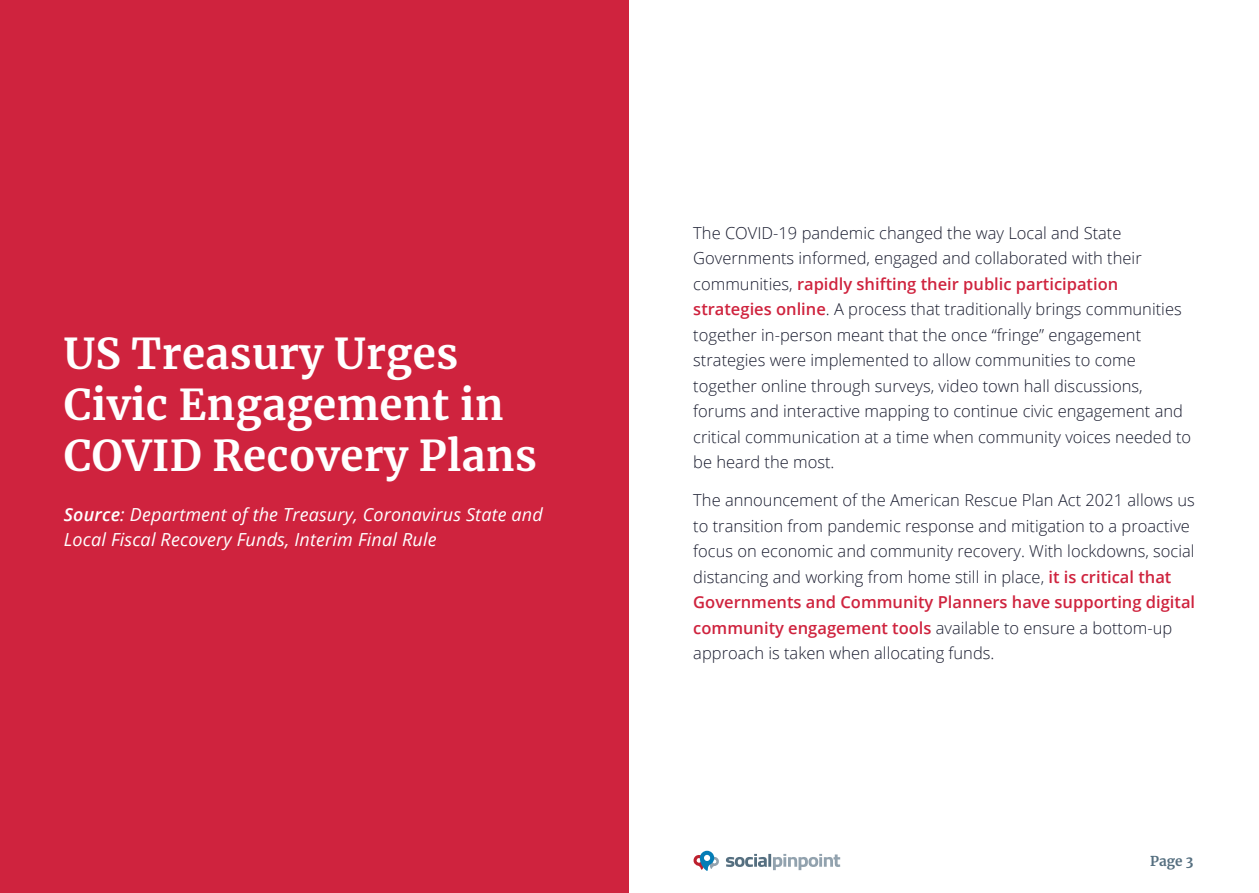
<style>
.page{position:relative;width:1259px;height:893px;background:#fff}
.page>*{position:absolute;margin:0;border:0;box-sizing:border-box;transform-origin:0 0}
.t1{font:700 42px/51px "Merriweather";letter-spacing:.01em;color:#fff}
.t2{font:italic 18px/25.5px "Open Sans";letter-spacing:.01em;color:#fff}
.t3{font:300 16.5px/25.5px "Open Sans";color:#191c2f}
.t4{font:700 13.5px "Merriweather";color:#556f80}
.s1{font-weight:600}
.s2{font-weight:600;color:#cf233e}
</style>
<div class="page">
<svg style="left:693px;top:851px;width:26px;height:20px"></svg>
<svg style="left:726px;top:854px;width:114px;height:16px"></svg>
<div style="left:0;top:0;width:629px;height:893px;background:#cf233e"></div>
<h1 class="t1" style="left:64px;top:327px;width:474px">US Treasury Urges<br>Civic Engagement in<br>COVID Recovery Plans</h1>
<p class="t2" style="left:64px;top:501px;width:480px"><span class="s1">Source</span>: Department of the Treasury, Coronavirus State and<br>Local Fiscal Recovery Funds, Interim Final Rule</p>
<p class="t3" style="left:693px;top:220px;width:499px">The COVID-19 pandemic changed the way Local and State Governments informed, engaged and collaborated with their communities, <span class="s2">rapidly shifting their public participation strategies online</span>. A process that traditionally brings communities together in-person meant that the once “fringe” engagement strategies were implemented to allow communities to come together online through surveys, video town hall discussions, forums and interactive mapping to continue civic engagement and critical communication at a time when community voices needed to be heard the most.</p>
<p class="t3" style="left:693px;top:487px;width:503px">The announcement of the American Rescue Plan Act 2021 allows us to transition from pandemic response and mitigation to a proactive focus on economic and community recovery. With lockdowns, social distancing and working from home still in place, <span class="s2">it is critical that Governments and Community Planners have supporting digital community engagement tools</span> available to ensure a bottom-up approach is taken when allocating funds.</p>
<p class="t4" style="left:1150px;top:852px;width:45px">Page 3</p>
</div>
